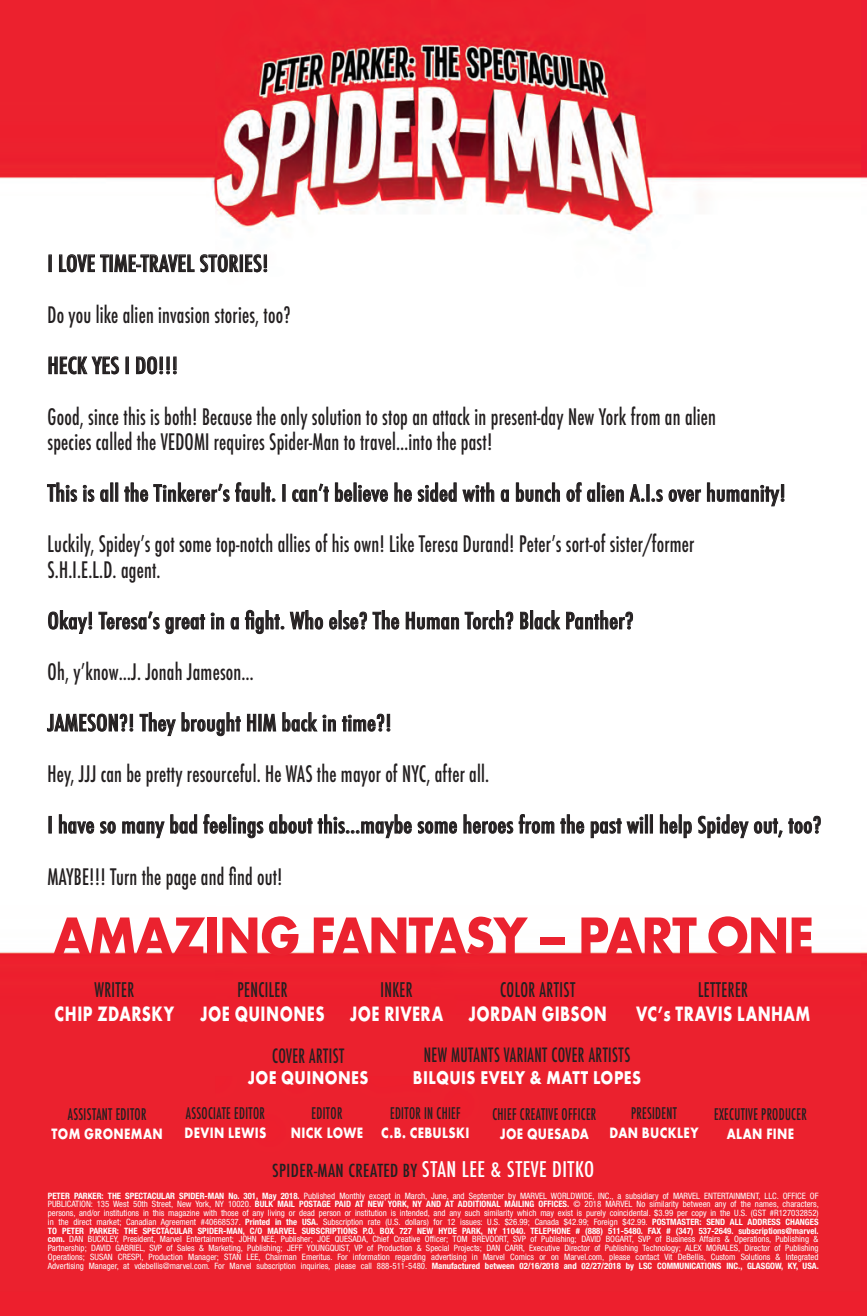
<style>
.page{position:relative;width:867px;height:1316px;background:#fff}
.page>*{position:absolute;margin:0;border:0;box-sizing:border-box;transform-origin:0 0}
.t1{font:700 55.48px "Futura";letter-spacing:-.035em;color:#eb222f;scale:.94 1}
.t2{font:500 condensed 22.05px/25.6px "Futura";letter-spacing:.01em;color:#231f20;scale:.87 1}
.t3{font:500 condensed 22.05px "Futura";letter-spacing:.01em;color:#231f20;scale:1.07 1}
.t4{font:700 21.53px "Futura";letter-spacing:.025em;color:#fff;scale:.75 1}
.t5{font:500 condensed 19.6px "Futura";letter-spacing:.025em;color:#231f20;scale:.82 1}
.t6{font:500 condensed 19.25px "Futura";letter-spacing:.025em;color:#231f20;scale:.82 1}
.t7{font:700 19.25px "Futura";letter-spacing:.025em;color:#fff;scale:.82 1}
.t8{font:500 condensed 17.5px "Futura";letter-spacing:.025em;color:#231f20}
.t9{font:500 condensed 15.58px "Futura";letter-spacing:.025em;color:#231f20;scale:.82 1}
.t10{font:700 15.58px "Futura";letter-spacing:.025em;color:#fff;scale:.82 1}
.t11{font:condensed 8.75px/8.8px "Helvetica Neue LT Pro";color:#fff;text-align:justify}
.t12{font:700 condensed 8.75px "Helvetica Neue";color:#fff}
.s1{font-size:21px;color:#fff}
.s2{font-family:"Helvetica Neue";font-weight:700}
</style>
<div class="page">
<img style="left:0;top:0;width:866px;height:1315px">
<svg style="left:49px;top:255px;width:2px;height:16px"></svg>
<svg style="left:59px;top:254px;width:135px;height:18px"></svg>
<svg style="left:200px;top:254px;width:67px;height:18px"></svg>
<svg style="left:49px;top:356px;width:70px;height:18px"></svg>
<svg style="left:126px;top:357px;width:2px;height:17px"></svg>
<svg style="left:136px;top:356px;width:40px;height:18px"></svg>
<svg style="left:47px;top:482px;width:30px;height:19px"></svg>
<svg style="left:83px;top:485px;width:11px;height:16px"></svg>
<svg style="left:100px;top:489px;width:8px;height:12px"></svg>
<div style="left:110px;top:483px;width:3px;height:18px;border:1px solid #231f20"></div>
<div style="left:115px;top:483px;width:3px;height:18px;border:1px solid #231f20"></div>
<svg style="left:124px;top:482px;width:105px;height:19px"></svg>
<svg style="left:235px;top:482px;width:40px;height:19px"></svg>
<div style="left:282px;top:484px;width:3px;height:17px;border:1px solid #231f20"></div>
<svg style="left:292px;top:484px;width:36px;height:17px"></svg>
<svg style="left:335px;top:482px;width:52px;height:19px"></svg>
<svg style="left:394px;top:482px;width:17px;height:19px"></svg>
<svg style="left:418px;top:482px;width:38px;height:19px"></svg>
<svg style="left:462px;top:482px;width:32px;height:20px"></svg>
<svg style="left:501px;top:489px;width:7px;height:12px"></svg>
<svg style="left:516px;top:482px;width:43px;height:19px"></svg>
<svg style="left:566px;top:482px;width:15px;height:19px"></svg>
<svg style="left:587px;top:483px;width:36px;height:18px"></svg>
<svg style="left:629px;top:484px;width:15px;height:17px"></svg>
<svg style="left:651px;top:489px;width:11px;height:12px"></svg>
<svg style="left:668px;top:489px;width:32px;height:12px"></svg>
<svg style="left:707px;top:482px;width:76px;height:24px"></svg>
<svg style="left:48px;top:610px;width:44px;height:23px"></svg>
<svg style="left:99px;top:611px;width:60px;height:18px"></svg>
<svg style="left:166px;top:614px;width:39px;height:19px"></svg>
<svg style="left:211px;top:612px;width:13px;height:17px"></svg>
<svg style="left:231px;top:617px;width:7px;height:12px"></svg>
<svg style="left:245px;top:610px;width:39px;height:23px"></svg>
<svg style="left:290px;top:610px;width:33px;height:19px"></svg>
<svg style="left:329px;top:610px;width:37px;height:19px"></svg>
<svg style="left:372px;top:610px;width:27px;height:19px"></svg>
<svg style="left:406px;top:612px;width:52px;height:17px"></svg>
<svg style="left:465px;top:610px;width:48px;height:19px"></svg>
<svg style="left:520px;top:610px;width:40px;height:19px"></svg>
<svg style="left:566px;top:610px;width:66px;height:19px"></svg>
<svg style="left:47px;top:713px;width:86px;height:18px"></svg>
<svg style="left:140px;top:712px;width:35px;height:23px"></svg>
<svg style="left:182px;top:712px;width:58px;height:23px"></svg>
<svg style="left:247px;top:714px;width:9px;height:17px"></svg>
<svg style="left:263px;top:714px;width:13px;height:17px"></svg>
<svg style="left:282px;top:712px;width:35px;height:19px"></svg>
<svg style="left:323px;top:714px;width:12px;height:17px"></svg>
<svg style="left:342px;top:713px;width:48px;height:18px"></svg>
<svg style="left:49px;top:816px;width:2px;height:17px"></svg>
<svg style="left:59px;top:814px;width:35px;height:19px"></svg>
<svg style="left:100px;top:821px;width:15px;height:12px"></svg>
<svg style="left:122px;top:821px;width:42px;height:16px"></svg>
<svg style="left:170px;top:814px;width:27px;height:19px"></svg>
<svg style="left:203px;top:814px;width:23px;height:19px"></svg>
<div style="left:228px;top:814px;width:3px;height:19px;border:1px solid #231f20"></div>
<svg style="left:233px;top:816px;width:30px;height:21px"></svg>
<svg style="left:269px;top:814px;width:43px;height:19px"></svg>
<svg style="left:318px;top:814px;width:93px;height:23px"></svg>
<svg style="left:418px;top:821px;width:38px;height:12px"></svg>
<svg style="left:463px;top:814px;width:91px;height:19px"></svg>
<svg style="left:560px;top:814px;width:23px;height:19px"></svg>
<svg style="left:590px;top:814px;width:62px;height:23px"></svg>
<svg style="left:660px;top:814px;width:17px;height:19px"></svg>
<svg style="left:683px;top:821px;width:8px;height:16px"></svg>
<svg style="left:698px;top:814px;width:50px;height:23px"></svg>
<svg style="left:754px;top:818px;width:28px;height:19px"></svg>
<svg style="left:788px;top:816px;width:32px;height:17px"></svg>
<h2 class="t3" style="left:48px;top:249px;width:208px">I LOVE TIME-TRAVEL STORIES!</h2>
<h2 class="t2" style="left:48px;top:302px;width:281px">Do you like alien invasion stories, too?</h2>
<h2 class="t3" style="left:48px;top:351px;width:123px">HECK YES I DO!!!</h2>
<h2 class="t2" style="left:48px;top:404px;width:769px">Good, since this is both! Because the only solution to stop an attack in present-day New York from an alien species called the VEDOMI requires Spider-Man to travel…into the past!</h2>
<h2 class="t3" style="left:48px;top:479px;width:691px">This is all the Tinkerer’s fault. I can’t believe he sided with a bunch of alien A.I.s over humanity!</h2>
<h2 class="t2" style="left:48px;top:531px;width:744px">Luckily, Spidey’s got some top-notch allies of his own! Like Teresa Durand! Peter’s sort-of sister/former<br>S.H.I.E.L.D. agent.</h2>
<h2 class="t3" style="left:48px;top:606px;width:549px">Okay! Teresa’s great in a fight. Who else? The Human Torch? Black Panther?</h2>
<h2 class="t2" style="left:48px;top:659px;width:238px">Oh, y’know…J. Jonah Jameson…</h2>
<h2 class="t3" style="left:48px;top:708px;width:323px">JAMESON?! They brought HIM back in time?!</h2>
<h2 class="t2" style="left:48px;top:761px;width:509px">Hey, JJJ can be pretty resourceful. He WAS the mayor of NYC, after all.</h2>
<h2 class="t3" style="left:48px;top:810px;width:724px">I have so many bad feelings about this…maybe some heroes from the past will help Spidey out, too?</h2>
<h2 class="t2" style="left:48px;top:864px;width:272px">MAYBE!!! Turn the page and find out!</h2>
<h1 class="t1" style="left:53px;top:901px;width:810px">AMAZING FANTASY – PART ONE</h1>
<h3 class="t5" style="left:94px;top:977px;width:50px">WRITER</h3>
<h3 class="t4" style="left:54px;top:1000px;width:161px">CHIP ZDARSKY</h3>
<h3 class="t9" style="left:68px;top:1103px;width:97px">ASSISTANT EDITOR</h3>
<h3 class="t10" style="left:52px;top:1123px;width:137px">TOM GRONEMAN</h3>
<h3 class="t5" style="left:237px;top:977px;width:63px">PENCILER</h3>
<h3 class="t4" style="left:200px;top:1000px;width:167px">JOE QUINONES</h3>
<h3 class="t5" style="left:380px;top:977px;width:41px">INKER</h3>
<h3 class="t4" style="left:350px;top:1000px;width:126px">JOE RIVERA</h3>
<h3 class="t5" style="left:500px;top:977px;width:93px">COLOR ARTIST</h3>
<h3 class="t4" style="left:468px;top:1000px;width:186px">JORDAN GIBSON</h3>
<h3 class="t5" style="left:698px;top:977px;width:62px">LETTERER</h3>
<h3 class="t4" style="left:636px;top:999px;width:234px">VC’s TRAVIS LANHAM</h3>
<h3 class="t6" style="left:272px;top:1043px;width:90px">COVER ARTIST</h3>
<h3 class="t7" style="left:248px;top:1065px;width:149px">JOE QUINONES</h3>
<h3 class="t6" style="left:424px;top:1042px;width:253px">NEW MUTANTS VARIANT COVER ARTISTS</h3>
<h3 class="t7" style="left:413px;top:1065px;width:280px">BILQUIS EVELY &amp; MATT LOPES</h3>
<h3 class="t9" style="left:186px;top:1103px;width:98px">ASSOCIATE EDITOR</h3>
<h3 class="t10" style="left:184px;top:1122px;width:102px">DEVIN LEWIS</h3>
<h3 class="t9" style="left:311px;top:1102px;width:39px">EDITOR</h3>
<h3 class="t10" style="left:291px;top:1122px;width:90px">NICK LOWE</h3>
<h3 class="t9" style="left:390px;top:1103px;width:87px">EDITOR IN CHIEF</h3>
<h3 class="t10" style="left:381px;top:1122px;width:109px">C.B. CEBULSKI</h3>
<h3 class="t9" style="left:492px;top:1103px;width:128px">CHIEF CREATIVE OFFICER</h3>
<h3 class="t10" style="left:499px;top:1123px;width:110px">JOE QUESADA</h3>
<h3 class="t9" style="left:630px;top:1102px;width:58px">PRESIDENT</h3>
<h3 class="t10" style="left:609px;top:1122px;width:110px">DAN BUCKLEY</h3>
<h3 class="t8" style="left:272px;top:1159px;width:323px">SPIDER-MAN CREATED BY <span class="s1">STAN LEE &amp; STEVE DITKO</span></h3>
<h3 class="t9" style="left:714px;top:1103px;width:114px">EXECUTIVE PRODUCER</h3>
<h3 class="t10" style="left:726px;top:1123px;width:84px">ALAN FINE</h3>
<p class="t11" style="left:48px;top:1190px;width:772px"><span class="s2">PETER PARKER: THE SPECTACULAR SPIDER-MAN No. 301, May 2018.</span> Published Monthly except in March, June, and September by MARVEL WORLDWIDE, INC., a subsidiary of MARVEL ENTERTAINMENT, LLC. OFFICE OF PUBLICATION: 135 West 50th Street, New York, NY 10020. <span class="s2">BULK MAIL POSTAGE PAID AT NEW YORK, NY AND AT ADDITIONAL MAILING OFFICES.</span> © 2018 MARVEL No similarity between any of the names, characters, persons, and/or institutions in this magazine with those of any living or dead person or institution is intended, and any such similarity which may exist is purely coincidental. $3.99 per copy in the U.S. (GST #R127032852) in the direct market; Canadian Agreement #40668537. <span class="s2">Printed in the USA.</span> Subscription rate (U.S. dollars) for 12 issues: U.S. $26.99; Canada $42.99; Foreign $42.99. <span class="s2">POSTMASTER: SEND ALL ADDRESS CHANGES</span></p>
<p class="t12" style="left:48px;top:1224px;width:772px">TO PETER PARKER: THE SPECTACULAR SPIDER-MAN, C/O MARVEL SUBSCRIPTIONS P.O. BOX 727 NEW HYDE PARK, NY 11040. TELEPHONE # (888) 511-5480. FAX # (347) 537-2649. subscriptions@marvel.</p>
<p class="t11" style="left:48px;top:1234px;width:772px"><span class="s2">com.</span> DAN BUCKLEY, President, Marvel Entertainment; JOHN NEE, Publisher; JOE QUESADA, Chief Creative Officer; TOM BREVOORT, SVP of Publishing; DAVID BOGART, SVP of Business Affairs &amp; Operations, Publishing &amp; Partnership; DAVID GABRIEL, SVP of Sales &amp; Marketing, Publishing; JEFF YOUNGQUIST, VP of Production &amp; Special Projects; DAN CARR, Executive Director of Publishing Technology; ALEX MORALES, Director of Publishing Operations; SUSAN CRESPI, Production Manager; STAN LEE, Chairman Emeritus. For information regarding advertising in Marvel Comics or on Marvel.com, please contact Vit DeBellis, Custom Solutions &amp; Integrated Advertising Manager, at vdebellis@marvel.com. For Marvel subscription inquiries, please call 888-511-5480. <span class="s2">Manufactured between 02/16/2018 and 02/27/2018 by LSC COMMUNICATIONS INC., GLASGOW, KY, USA.</span></p>
</div>
